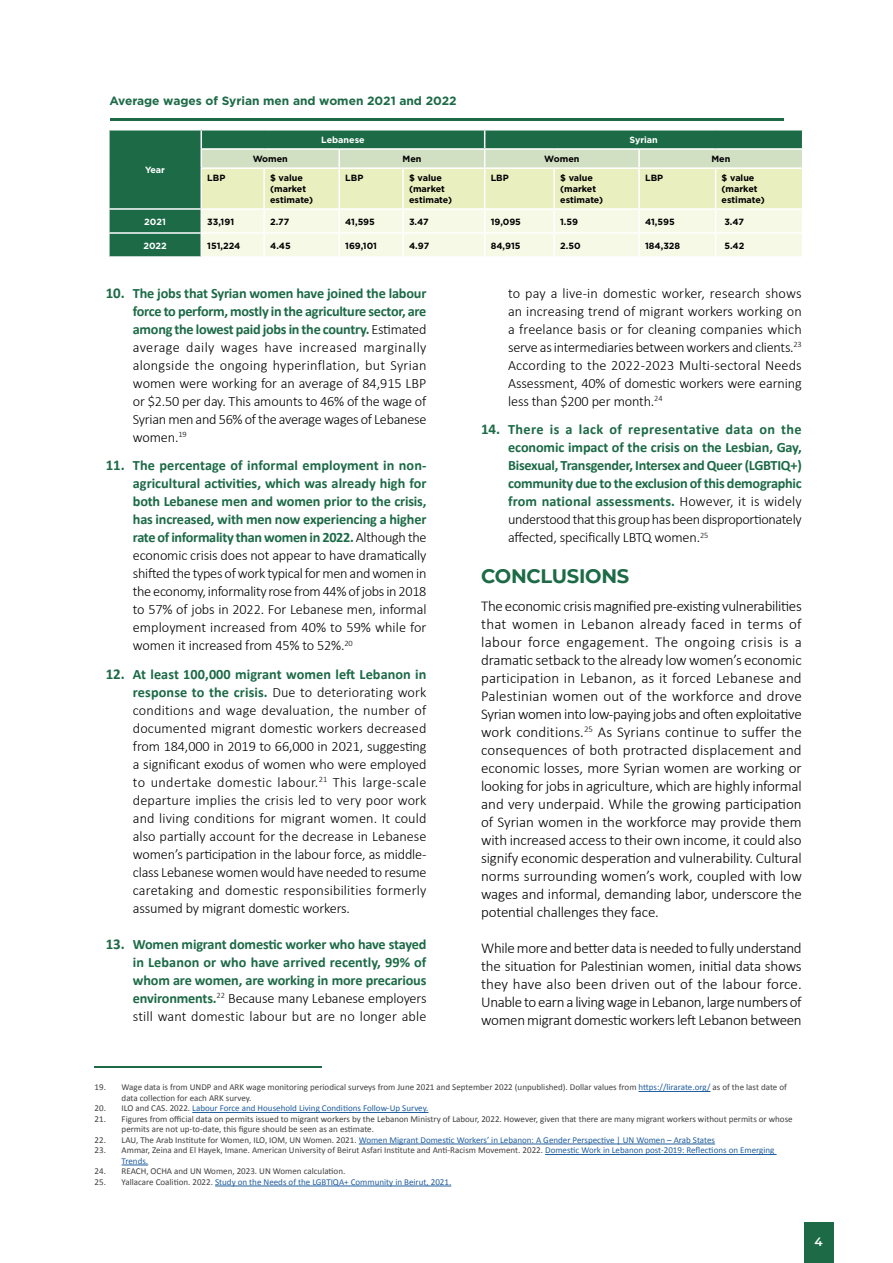
<style>
.page{position:relative;width:893px;height:1263px;background:#fff}
.page>*{position:absolute;margin:0;border:0;box-sizing:border-box;transform-origin:0 0}
.t1{font:700 19.5px "Montserrat";letter-spacing:-.015em;color:#1c6a46}
.t2{font:300 15px/18px "Calibri";letter-spacing:-.02em;color:#000;text-align:justify}
.t3{font:300 14.25px/18px "Calibri";letter-spacing:-.01em;color:#000;text-align:justify}
.t4{font:700 14.25px/18px "Calibri";letter-spacing:-.01em;color:#1c6a46;text-align:justify}
.t5{font:700 12px "Gotham";color:#1c6a46}
.t6{font:600 12px "Montserrat";color:#fff}
.t7{font:9px/10.5px "Calibri";color:#414042}
.t8{font:9px "Calibri";color:#215e9e}
.t9{font:700 9px/10.8px "Gotham";color:#000}
.t10{font:700 9px "Gotham";color:#fff}
.s1{font-weight:700;font-size:15px;color:#1c6a46}
.s2{font-weight:700;color:#1c6a46}
.s3{font-size:15px}
.s4{font-weight:300;color:#000}
.s5{color:#215e9e}
.s6{color:#414042}
</style>
<div class="page">
<hr style="left:95px;top:1067px;width:227px;height:1px;background:#1c6a46">
<hr style="left:639px;top:1091px;width:71px;height:1px;background:#215e9e">
<hr style="left:192px;top:1112px;width:236px;height:1px;background:#215e9e">
<hr style="left:359px;top:1144px;width:356px;height:1px;background:#215e9e">
<hr style="left:545px;top:1154px;width:232px;height:1px;background:#215e9e">
<svg style="left:122px;top:1165px;width:26px;height:1px"></svg>
<hr style="left:215px;top:1186px;width:236px;height:1px;background:#215e9e">
<div style="left:110px;top:131px;width:91px;height:125px;background:#1c6a46"></div>
<svg style="left:109px;top:131px;width:1px;height:37px"></svg>
<hr style="left:108px;top:208px;width:93px;height:2px;background:#fff">
<hr style="left:108px;top:232px;width:93px;height:2px;background:#fff">
<svg style="left:201px;top:131px;width:602px;height:125px;background:#cedebf"></svg>
<hr style="left:201px;top:232px;width:63px;height:2px;background:#fff">
<hr style="left:264px;top:232px;width:75px;height:2px;background:#fff">
<hr style="left:339px;top:232px;width:64px;height:2px;background:#fff">
<hr style="left:403px;top:232px;width:82px;height:2px;background:#fff">
<hr style="left:485px;top:232px;width:69px;height:2px;background:#fff">
<hr style="left:554px;top:232px;width:85px;height:2px;background:#fff">
<hr style="left:639px;top:232px;width:77px;height:2px;background:#fff">
<hr style="left:716px;top:232px;width:87px;height:2px;background:#fff">
<div style="left:804px;top:1222px;width:30px;height:41px;background:#1c6a46"></div>
<hr style="left:110px;top:118px;width:673px;height:3px;background:#1c6a46">
<p class="t5" style="left:110px;top:93px;width:349px">Average wages of Syrian men and women 2021 and 2022</p>
<p class="t10" style="left:321px;top:134px;width:45px">Lebanese</p>
<p class="t10" style="left:629px;top:134px;width:30px">Syrian</p>
<p class="t10" style="left:145px;top:164px;width:22px">Year</p>
<p class="t9" style="left:253px;top:154px;width:37px">Women</p>
<p class="t9" style="left:402px;top:154px;width:20px">Men</p>
<p class="t9" style="left:544px;top:154px;width:37px">Women</p>
<p class="t9" style="left:711px;top:154px;width:20px">Men</p>
<p class="t9" style="left:207px;top:173px;width:20px">LBP</p>
<p class="t9" style="left:270px;top:173px;width:45px">$ value (market estimate)</p>
<p class="t9" style="left:345px;top:173px;width:20px">LBP</p>
<p class="t9" style="left:409px;top:173px;width:45px">$ value (market estimate)</p>
<p class="t9" style="left:491px;top:173px;width:20px">LBP</p>
<p class="t9" style="left:560px;top:173px;width:45px">$ value (market estimate)</p>
<p class="t9" style="left:645px;top:173px;width:20px">LBP</p>
<p class="t9" style="left:722px;top:173px;width:45px">$ value (market estimate)</p>
<p class="t10" style="left:144px;top:215px;width:23px">2021</p>
<p class="t9" style="left:207px;top:216px;width:28px">33,191</p>
<p class="t9" style="left:270px;top:216px;width:21px">2.77</p>
<p class="t9" style="left:345px;top:216px;width:31px">41,595</p>
<p class="t9" style="left:409px;top:216px;width:21px">3.47</p>
<p class="t9" style="left:491px;top:216px;width:32px">19,095</p>
<p class="t9" style="left:560px;top:216px;width:19px">1.59</p>
<p class="t9" style="left:645px;top:216px;width:31px">41,595</p>
<p class="t9" style="left:724px;top:216px;width:21px">3.47</p>
<p class="t10" style="left:143px;top:239px;width:25px">2022</p>
<p class="t9" style="left:207px;top:240px;width:35px">151,224</p>
<p class="t9" style="left:270px;top:240px;width:22px">4.45</p>
<p class="t9" style="left:345px;top:240px;width:33px">169,101</p>
<p class="t9" style="left:409px;top:240px;width:22px">4.97</p>
<p class="t9" style="left:491px;top:240px;width:31px">84,915</p>
<p class="t9" style="left:560px;top:240px;width:22px">2.50</p>
<p class="t9" style="left:645px;top:240px;width:37px">184,328</p>
<p class="t9" style="left:724px;top:240px;width:22px">5.42</p>
<p class="t3" style="left:133px;top:284px;width:295px;text-indent:-27px"><span class="s1">10.</span> <span class="s2">The jobs that Syrian women have joined the labour force to perform, mostly in the agriculture sector, are among the lowest paid jobs in the country.</span> Estimated average daily wages have increased marginally alongside the ongoing hyperinflation, but Syrian women were working for an average of 84,915 LBP or $2.50 per day. This amounts to 46% of the wage of Syrian men and 56% of the average wages of Lebanese women.<sup>19</sup></p>
<p class="t3" style="left:133px;top:456px;width:295px;text-indent:-27px"><span class="s1">11.</span> <span class="s2">The percentage of informal employment in non&shy;agricultural activities, which was already high for both Lebanese men and women prior to the crisis, has increased, with men now experiencing a higher rate of informality than women in 2022.</span> Although the economic crisis does not appear to have dramatically shifted the types of work typical for men and women in the economy, informality rose from 44% of jobs in 2018 to 57% of jobs in 2022. For Lebanese men, informal employment increased from 40% to 59% while for women it increased from 45% to 52%.<sup>20</sup></p>
<p class="t3" style="left:133px;top:665px;width:295px;text-indent:-27px"><span class="s1">12.</span> <span class="s2">At least 100,000 migrant women left Lebanon in response to the crisis.</span> Due to deteriorating work conditions and wage devaluation, the number of documented migrant domestic workers decreased from 184,000 in 2019 to 66,000 in 2021, suggesting a significant exodus of women who were employed to undertake domestic labour.<sup>21</sup> This large-scale departure implies the crisis led to very poor work and living conditions for migrant women. It could also partially account for the decrease in Lebanese women’s participation in the labour force, as middle&shy;class Lebanese women would have needed to resume caretaking and domestic responsibilities formerly assumed by migrant domestic workers.</p>
<p class="t4" style="left:133px;top:934px;width:295px;text-indent:-27px"><span class="s3">13.</span> Women migrant domestic worker who have stayed in Lebanon or who have arrived recently, 99% of whom are women, are working in more precarious environments.<sup>22</sup> <span class="s4">Because many Lebanese employers still want domestic labour but are no longer able</span></p>
<p class="t3" style="left:508px;top:284px;width:295px">to pay a live-in domestic worker, research shows an increasing trend of migrant workers working on a freelance basis or for cleaning companies which serve as intermediaries between workers and clients.<sup>23<br></sup>According to the 2022-2023 Multi-sectoral Needs Assessment, 40% of domestic workers were earning less than $200 per month.<sup>24</sup></p>
<p class="t4" style="left:508px;top:420px;width:295px;text-indent:-27px"><span class="s3">14.</span> There is a lack of representative data on the economic impact of the crisis on the Lesbian, Gay, Bisexual, Transgender, Intersex and Queer (LGBTIQ+) community due to the exclusion of this demographic from national assessments. <span class="s4">However, it is widely understood that this group has been disproportionately affected, specifically LBTQ women.</span><sup>25</sup></p>
<h1 class="t1" style="left:481px;top:562px;width:150px">CONCLUSIONS</h1>
<p class="t2" style="left:481px;top:597px;width:322px">The economic crisis magnified pre-existing vulnerabilities that women in Lebanon already faced in terms of labour force engagement. The ongoing crisis is a dramatic setback to the already low women’s economic participation in Lebanon, as it forced Lebanese and Palestinian women out of the workforce and drove Syrian women into low-paying jobs and often exploitative work conditions.<sup>25</sup> As Syrians continue to suffer the consequences of both protracted displacement and economic losses, more Syrian women are working or looking for jobs in agriculture, which are highly informal and very underpaid. While the growing participation of Syrian women in the workforce may provide them with increased access to their own income, it could also signify economic desperation and vulnerability. Cultural norms surrounding women’s work, coupled with low wages and informal, demanding labor, underscore the potential challenges they face.</p>
<p class="t2" style="left:481px;top:939px;width:322px">While more and better data is needed to fully understand the situation for Palestinian women, initial data shows they have also been driven out of the labour force.<br>Unable to earn a living wage in Lebanon, large numbers of women migrant domestic workers left Lebanon between</p>
<p class="t7" style="left:122px;top:1082px;width:667px;text-indent:-27px">19. Wage data is from UNDP and ARK wage monitoring periodical surveys from June 2021 and September 2022 (unpublished). Dollar values from <span class="s5">https://lirarate.org/</span> as of the last date of data collection for each ARK survey.</p>
<p class="t8" style="left:95px;top:1103px;width:335px"><span class="s6">20. ILO and CAS. 2022.</span> Labour Force and Household Living Conditions Follow-Up Survey.</p>
<p class="t7" style="left:122px;top:1113px;width:673px;text-indent:-27px">21. Figures from official data on permits issued to migrant workers by the Lebanon Ministry of Labour, 2022. However, given that there are many migrant workers without permits or whose permits are not up-to-date, this figure should be seen as an estimate.</p>
<p class="t8" style="left:95px;top:1134px;width:622px"><span class="s6">22. LAU, The Arab Institute for Women, ILO, IOM, UN Women. 2021.</span> Women Migrant Domestic Workers’ in Lebanon: A Gender Perspective | UN Women – Arab States</p>
<p class="t7" style="left:122px;top:1145px;width:654px;text-indent:-27px">23. Ammar, Zeina and El Hayek, Imane. American University of Beirut Asfari Institute and Anti-Racism Movement. 2022. <span class="s5">Domestic Work in Lebanon post-2019: Reflections on Emerging<br>Trends.</span></p>
<p class="t7" style="left:95px;top:1166px;width:252px">24. REACH, OCHA and UN Women, 2023. UN Women calculation.</p>
<p class="t8" style="left:95px;top:1176px;width:358px"><span class="s6">25. Yallacare Coalition. 2022.</span> Study on the Needs of the LGBTIQA+ Community in Beirut, 2021.</p>
<p class="t6" style="left:815px;top:1233px;width:10px">4</p>
</div>
